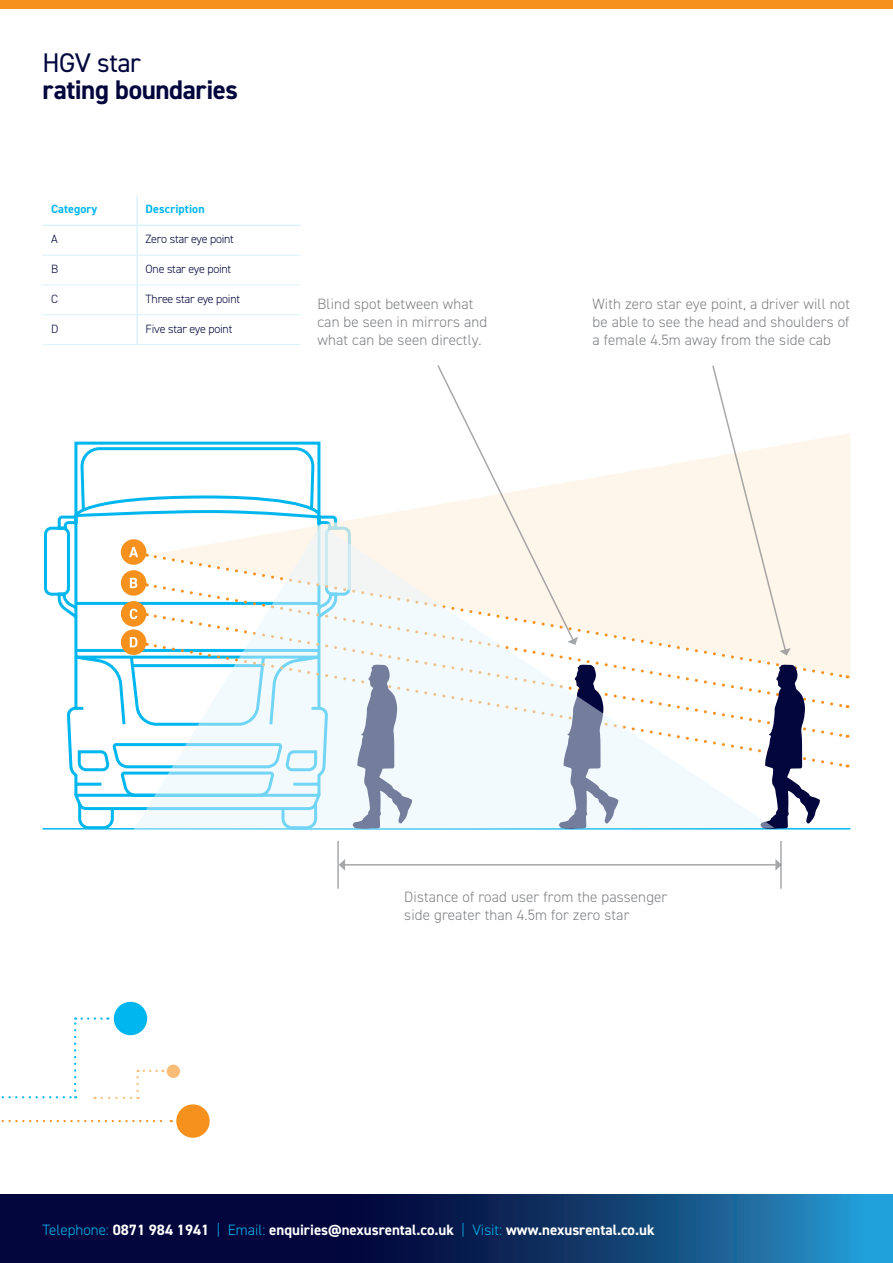
<style>
.page{position:relative;width:893px;height:1263px;background:#fff}
.page>*{position:absolute;margin:0;border:0;box-sizing:border-box;transform-origin:0 0}
.t1{font:700 27px "DIN2014";letter-spacing:-.015em;color:#02063d}
.t2{font:27px "DIN2014";letter-spacing:-.02em;color:#02063d}
.t3{font:300 15px/18px "DIN2014";letter-spacing:.01em;color:#808285}
.t4{font:700 15px "DIN2014";color:#fff}
.t5{font:300 12px "DIN2014";letter-spacing:-.02em;color:#02063d}
.t6{font:700 12px "DIN2014";letter-spacing:.01em;color:#00b6ef}
.s1{font-weight:300;color:#00b6ef}
</style>
<div class="page">
<svg style="left:0;top:1195px;width:893px;height:68px;background:#0c2f64"></svg>
<div style="left:0;top:0;width:893px;height:9px;background:#f6911e"></div>
<div style="left:176px;top:1104px;width:34px;height:34px;background:#f6911e;border-radius:50%"></div>
<svg style="left:1px;top:1120px;width:171px;height:2px"></svg>
<svg style="left:1px;top:1017px;width:75px;height:81px"></svg>
<svg style="left:82px;top:1017px;width:26px;height:3px"></svg>
<div style="left:114px;top:1002px;width:33px;height:33px;background:#00b6ef;border-radius:50%"></div>
<svg style="left:167px;top:1064px;width:13px;height:14px"></svg>
<svg style="left:102px;top:1097px;width:37px;height:2px"></svg>
<svg style="left:136px;top:1070px;width:27px;height:21px"></svg>
<svg style="left:43px;top:254px;width:257px;height:31px"></svg>
<div style="left:137px;top:255px;width:163px;height:30px;background:#fff"></div>
<hr style="left:136px;top:196px;width:2px;height:29px;background:#dbf2fc">
<hr style="left:43px;top:225px;width:94px;height:1px;background:#dbf2fc">
<hr style="left:137px;top:225px;width:163px;height:1px;background:#dbf2fc">
<hr style="left:136px;top:226px;width:2px;height:29px;background:#dbf2fc">
<hr style="left:136px;top:255px;width:2px;height:30px;background:#dbf2fc">
<hr style="left:136px;top:285px;width:2px;height:29px;background:#dbf2fc">
<hr style="left:43px;top:255px;width:94px;height:1px;background:#dbf2fc">
<hr style="left:137px;top:255px;width:163px;height:1px;background:#dbf2fc">
<hr style="left:43px;top:285px;width:94px;height:1px;background:#dbf2fc">
<hr style="left:137px;top:285px;width:163px;height:1px;background:#dbf2fc">
<hr style="left:43px;top:314px;width:94px;height:1px;background:#dbf2fc">
<hr style="left:43px;top:344px;width:94px;height:1px;background:#dbf2fc">
<hr style="left:137px;top:344px;width:163px;height:1px;background:#dbf2fc">
<hr style="left:136px;top:315px;width:2px;height:29px;background:#dbf2fc">
<hr style="left:137px;top:314px;width:163px;height:1px;background:#dbf2fc">
<svg style="left:42px;top:441px;width:104px;height:389px"></svg>
<div style="left:121px;top:629px;width:25px;height:26px;background:#f6911e;border-radius:50%"></div>
<svg style="left:130px;top:637px;width:4px;height:10px"></svg>
<div style="left:121px;top:601px;width:25px;height:26px;background:#f6911e;border-radius:50%"></div>
<svg style="left:130px;top:609px;width:4px;height:10px"></svg>
<div style="left:121px;top:570px;width:25px;height:26px;background:#f6911e;border-radius:50%"></div>
<svg style="left:130px;top:578px;width:4px;height:10px"></svg>
<div style="left:121px;top:539px;width:25px;height:26px;background:#f6911e;border-radius:50%"></div>
<svg style="left:129px;top:547px;width:5px;height:10px"></svg>
<svg style="left:146px;top:433px;width:704px;height:244px"></svg>
<div style="left:775px;top:553px;width:71px;height:125px;background:#fef5eb"></div>
<hr style="left:43px;top:828px;width:807px;height:1px;background:#00b6ef">
<svg style="left:775px;top:665px;width:45px;height:164px"></svg>
<svg style="left:134px;top:525px;width:641px;height:305px"></svg>
<svg style="left:436px;top:365px;width:142px;height:280px"></svg>
<svg style="left:711px;top:365px;width:80px;height:291px"></svg>
<hr style="left:337px;top:841px;width:2px;height:48px;background:#808285">
<hr style="left:780px;top:841px;width:2px;height:48px;background:#808285">
<hr style="left:344px;top:864px;width:432px;height:1px;background:#808285">
<svg style="left:775px;top:859px;width:7px;height:12px"></svg>
<svg style="left:339px;top:859px;width:6px;height:12px"></svg>
<p class="t2" style="left:43px;top:46px;width:100px">HGV star</p>
<p class="t1" style="left:43px;top:72px;width:197px">rating boundaries</p>
<p class="t6" style="left:51px;top:201px;width:48px">Category</p>
<p class="t6" style="left:146px;top:201px;width:61px">Description</p>
<p class="t5" style="left:51px;top:232px;width:8px">A</p>
<p class="t5" style="left:146px;top:232px;width:90px">Zero star eye point</p>
<p class="t5" style="left:51px;top:262px;width:9px">B</p>
<p class="t5" style="left:146px;top:262px;width:87px">One star eye point</p>
<p class="t5" style="left:51px;top:291px;width:8px">C</p>
<p class="t5" style="left:146px;top:291px;width:96px">Three star eye point</p>
<p class="t5" style="left:51px;top:321px;width:9px">D</p>
<p class="t5" style="left:146px;top:321px;width:88px">Five star eye point</p>
<p class="t3" style="left:317px;top:295px;width:171px">Blind spot between what can be seen in mirrors and what can be seen directly.</p>
<p class="t3" style="left:592px;top:295px;width:259px;text-align:justify">With zero star eye point, a driver will not be able to see the head and shoulders of a female 4.5m away from the side cab</p>
<p class="t3" style="left:404px;top:887px;width:265px">Distance of road user from the passenger side greater than 4.5m for zero star</p>
<p class="t4" style="left:43px;top:1220px;width:613px"><span class="s1">Telephone:</span> 0871 984 1941 <span class="s1">| Email:</span> enquiries@nexusrental.co.uk <span class="s1">| Visit:</span> www.nexusrental.co.uk</p>
</div>
